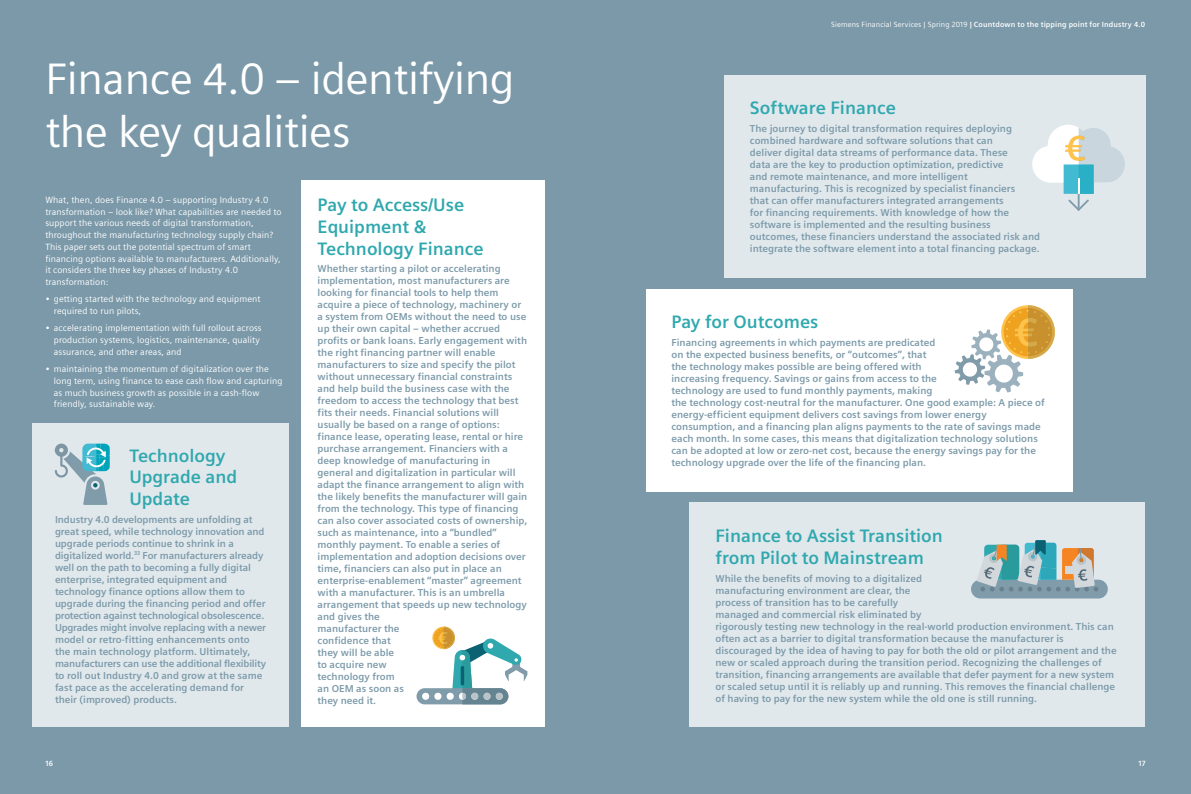
<style>
.page{position:relative;width:1191px;height:794px;background:#7b99a9}
.page>*{position:absolute;margin:0;border:0;box-sizing:border-box;transform-origin:0 0}
._01__Headline__44pt{font:44px/52.8px "Siemens Sans";letter-spacing:-.01em;color:#fff}
._02__Subhead_Intro{font:700 18px/21.6px "Siemens Sans";color:#2fa8ae}
._02__Subhead_Intro-2{font:700 10px/12px "Siemens Sans";color:#7b99a9}
._04__Body_text__9pt{font:9px/11.7px "Siemens Sans";letter-spacing:.01em;color:#fff}
._00__Header__footer{font:700 7.5px "Siemens Sans";letter-spacing:.015em;color:#fff}
.s1{font-weight:400}
</style>
<div class="page">
<div style="left:300px;top:180px;width:244px;height:547px;background:#fff"></div>
<svg style="left:416px;top:688px;width:92px;height:16px"></svg>
<svg style="left:422px;top:626px;width:105px;height:78px"></svg>
<div style="left:724px;top:75px;width:421px;height:203px;background:#e0e8ec"></div>
<svg style="left:1032px;top:125px;width:93px;height:86px"></svg>
<div style="left:646px;top:289px;width:426px;height:202px;background:#fff"></div>
<svg style="left:954px;top:305px;width:101px;height:87px"></svg>
<div style="left:32px;top:423px;width:257px;height:304px;background:#e0e8ec"></div>
<svg style="left:55px;top:443px;width:55px;height:62px"></svg>
<div style="left:690px;top:503px;width:455px;height:224px;background:#e0e8ec"></div>
<div style="left:971px;top:579px;width:136px;height:19px;background:#809ba9;border-radius:9px"></div>
<svg style="left:976px;top:540px;width:122px;height:51px"></svg>
<p class="_00__Header__footer" style="left:831px;top:20px;width:315px"><span class="s1">Siemens Financial Services | Spring 2019</span> | Countdown to the tipping point for Industry 4.0</p>
<p class="_01__Headline__44pt" style="left:45px;top:53px;width:471px">Finance 4.0 – identifying the key qualities</p>
<p class="_02__Subhead_Intro" style="left:750px;top:97px;width:147px">Software Finance</p>
<p class="_02__Subhead_Intro-2" style="left:750px;top:123px;width:292px">The journey to digital transformation requires deploying combined hardware and software solutions that can<br>deliver digital data streams of performance data. These<br>data are the key to production optimization, predictive<br>and remote maintenance, and more intelligent manufacturing. This is recognized by specialist financiers<br>that can offer manufacturers integrated arrangements<br>for financing requirements. With knowledge of how the software is implemented and the resulting business outcomes, these financiers understand the associated risk and integrate the software element into a total financing package.</p>
<p class="_04__Body_text__9pt" style="left:45px;top:194px;width:238px">What, then, does Finance 4.0 – supporting Industry 4.0 transformation – look like? What capabilities are needed to support the various needs of digital transformation, throughout the manufacturing technology supply chain?<br>This paper sets out the potential spectrum of smart financing options available to manufacturers. Additionally, it considers the three key phases of Industry 4.0 transformation:</p>
<p class="_04__Body_text__9pt" style="left:54px;top:293px;width:208px;text-indent:-9px">• getting started with the technology and equipment required to run pilots,</p>
<p class="_04__Body_text__9pt" style="left:54px;top:322px;width:209px;text-indent:-9px">• accelerating implementation with full rollout across production systems, logistics, maintenance, quality assurance, and other areas, and</p>
<p class="_04__Body_text__9pt" style="left:54px;top:363px;width:230px;text-indent:-9px">• maintaining the momentum of digitalization over the long term, using finance to ease cash flow and capturing as much business growth as possible in a cash-flow friendly, sustainable way.</p>
<p class="_02__Subhead_Intro" style="left:317px;top:194px;width:168px">Pay to Access/Use<br>Equipment &amp;<br>Technology Finance</p>
<p class="_02__Subhead_Intro-2" style="left:317px;top:263px;width:211px">Whether starting a pilot or accelerating implementation, most manufacturers are looking for financial tools to help them acquire a piece of technology, machinery or a system from OEMs without the need to use up their own capital – whether accrued profits or bank loans. Early engagement with the right financing partner will enable manufacturers to size and specify the pilot without unnecessary financial constraints and help build the business case with the freedom to access the technology that best fits their needs. Financial solutions will usually be based on a range of options: finance lease, operating lease, rental or hire purchase arrangement. Financiers with a deep knowledge of manufacturing in general and digitalization in particular will adapt the finance arrangement to align with the likely benefits the manufacturer will gain from the technology. This type of financing can also cover associated costs of ownership, such as maintenance, into a “bundled” monthly payment. To enable a series of implementation and adoption decisions over time, financiers can also put in place an enterprise-enablement “master” agreement with a manufacturer. This is an umbrella arrangement that speeds up new technology and gives the<br>manufacturer the<br>confidence that<br>they will be able<br>to acquire new<br>technology from<br>an OEM as soon as<br>they need it.</p>
<p class="_02__Subhead_Intro" style="left:671px;top:311px;width:148px">Pay for Outcomes</p>
<p class="_02__Subhead_Intro-2" style="left:671px;top:336px;width:375px">Financing agreements in which payments are predicated<br>on the expected business benefits, or “outcomes”, that<br>the technology makes possible are being offered with<br>increasing frequency. Savings or gains from access to the<br>technology are used to fund monthly payments, making<br>the technology cost-neutral for the manufacturer. One good example: A piece of energy-efficient equipment delivers cost savings from lower energy consumption, and a financing plan aligns payments to the rate of savings made each month. In some cases, this means that digitalization technology solutions can be adopted at low or zero-net cost, because the energy savings pay for the</p>
<p class="_02__Subhead_Intro" style="left:129px;top:445px;width:98px">Technology</p>
<p class="_02__Subhead_Intro-2" style="left:671px;top:456px;width:256px">technology upgrade over the life of the financing plan.</p>
<p class="_02__Subhead_Intro" style="left:129px;top:466px;width:109px">Upgrade and<br>Update</p>
<p class="_02__Subhead_Intro-2" style="left:55px;top:513px;width:213px">Industry 4.0 developments are unfolding at great speed, while technology innovation and upgrade periods continue to shrink in a digitalized world.<sup>33</sup> For manufacturers already well on the path to becoming a fully digital enterprise, integrated equipment and technology finance options allow them to upgrade during the financing period and offer protection against technological obsolescence.<br>Upgrades might involve replacing with a newer model or retro-fitting enhancements onto the main technology platform. Ultimately, manufacturers can use the additional flexibility to roll out Industry 4.0 and grow at the same fast pace as the accelerating demand for their (improved) products.</p>
<p class="_02__Subhead_Intro" style="left:715px;top:525px;width:229px">Finance to Assist Transition from Pilot to Mainstream</p>
<p class="_02__Subhead_Intro-2" style="left:715px;top:572px;width:403px">While the benefits of moving to a digitalized<br>manufacturing environment are clear, the<br>process of transition has to be carefully<br>managed and commercial risk eliminated by<br>rigorously testing new technology in the real-world production environment. This can often act as a barrier to digital transformation because the manufacturer is discouraged by the idea of having to pay for both the old or pilot arrangement and the new or scaled approach during the transition period. Recognizing the challenges of transition, financing arrangements are available that defer payment for a new system or scaled setup until it is reliably up and running. This removes the financial challenge of having to pay for the new system while the old one is still running.</p>
<p class="_00__Header__footer" style="left:45px;top:759px;width:9px">16</p>
<p class="_00__Header__footer" style="left:1138px;top:759px;width:8px">17</p>
</div>
